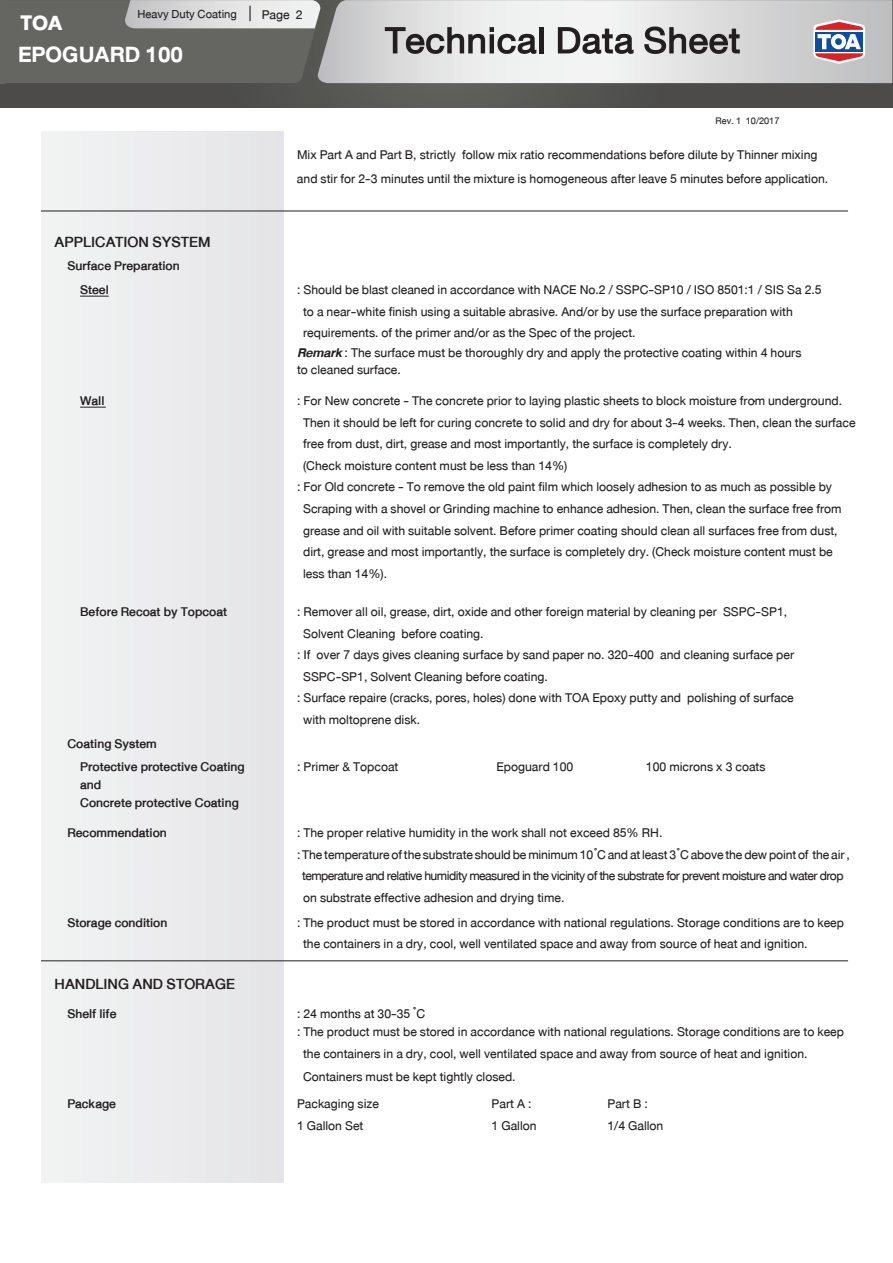
<style>
.page{position:relative;width:893px;height:1263px;background:#fff}
.page>*{position:absolute;margin:0;border:0;box-sizing:border-box;transform-origin:0 0}
.t1{font:500 54px "DB Helvethaica X";color:#231f20}
.t2{font:700 31.5px "DB Helvethaica X";color:#fff}
.t3{font:900 29.25px "DB Helvethaica X";color:#fff}
.t4{font:500 21px "DB Helvethaica X";color:#231f20}
.t5{font:18px/21.6px "DB Helvethaica X";color:#231f20}
.t6{font:500 18px/18px "DB Helvethaica X";color:#231f20}
.t7{font:18px "DB Helvethaica X";letter-spacing:-.03em;color:#231f20}
.t8{font:16.5px "DB Helvethaica X";color:#231f20}
.t9{font:13.5px "DB Helvethaica X";color:#231f20}
.s1{font-weight:700;font-style:italic}
</style>
<div class="page">
<img style="left:0;top:83px;width:892px;height:24px">
<img style="left:321px;top:0;width:571px;height:83px">
<svg style="left:813px;top:20px;width:52px;height:44px"></svg>
<svg style="left:5px;top:0;width:316px;height:83px;background:#7d7d7b"></svg>
<div style="left:0;top:0;width:5px;height:83px;background:#656562"></div>
<svg style="left:80px;top:296px;width:29px;height:1px"></svg>
<svg style="left:80px;top:407px;width:26px;height:1px"></svg>
<hr style="left:41px;top:211px;width:807px;height:1px;background:#231f20">
<hr style="left:41px;top:960px;width:807px;height:1px;background:#231f20">
<h3 class="t3" style="left:21px;top:6px;width:43px">TOA</h3>
<p class="t8" style="left:137px;top:5px;width:101px">Heavy Duty Coating</p>
<h2 class="t2" style="left:18px;top:36px;width:166px">EPOGUARD 100</h2>
<p class="t4" style="left:55px;top:230px;width:157px">APPLICATION SYSTEM</p>
<p class="t6" style="left:80px;top:254px;width:101px;line-height:23.7px;text-indent:-13px">Surface Preparation<br>Steel</p>
<p class="t5" style="left:262px;top:3px;width:42px">Page 2</p>
<h1 class="t1" style="left:384px;top:10px;width:358px">Technical Data Sheet</h1>
<p class="t9" style="left:716px;top:113px;width:65px">Rev. 1 10/2017</p>
<p class="t5" style="left:297px;top:143px;width:533px;line-height:23.7px">Mix Part A and Part B, strictly follow mix ratio recommendations before dilute by Thinner mixing and stir for 2-3 minutes until the mixture is homogeneous after leave 5 minutes before application.</p>
<p class="t5" style="left:303px;top:279px;width:520px;text-indent:-6px">: Should be blast cleaned in accordance with NACE No.2 / SSPC-SP10 / ISO 8501:1 / SIS Sa 2.5 to a near-white finish using a suitable abrasive. And/or by use the surface preparation with requirements. of the primer and/or as the Spec of the project.</p>
<p class="t5" style="left:297px;top:343px;width:506px;line-height:17.7px"><span class="s1">Remark</span> : The surface must be thoroughly dry and apply the protective coating within 4 hours to cleaned surface.</p>
<p class="t5" style="left:297px;top:390px;width:547px">: For New concrete - The concrete prior to laying plastic sheets to block moisture from underground.</p>
<p class="t5" style="left:303px;top:411px;width:554px">Then it should be left for curing concrete to solid and dry for about 3-4 weeks. Then, clean the surface</p>
<p class="t5" style="left:303px;top:433px;width:430px">free from dust, dirt, grease and most importantly, the surface is completely dry.</p>
<p class="t5" style="left:303px;top:455px;width:266px">(Check moisture content must be less than 14%)</p>
<p class="t5" style="left:297px;top:476px;width:536px">: For Old concrete - To remove the old paint film which loosely adhesion to as much as possible by</p>
<p class="t5" style="left:303px;top:498px;width:540px">Scraping with a shovel or Grinding machine to enhance adhesion. Then, clean the surface free from</p>
<p class="t5" style="left:303px;top:519px;width:536px">grease and oil with suitable solvent. Before primer coating should clean all surfaces free from dust,</p>
<p class="t5" style="left:303px;top:541px;width:531px">dirt, grease and most importantly, the surface is completely dry. (Check moisture content must be</p>
<p class="t5" style="left:303px;top:563px;width:86px">less than 14%).</p>
<p class="t5" style="left:297px;top:601px;width:492px">: Remover all oil, grease, dirt, oxide and other foreign material by cleaning per SSPC-SP1,</p>
<p class="t5" style="left:303px;top:622px;width:182px">Solvent Cleaning before coating.</p>
<p class="t5" style="left:297px;top:644px;width:499px">: If over 7 days gives cleaning surface by sand paper no. 320-400 and cleaning surface per</p>
<p class="t5" style="left:303px;top:666px;width:246px">SSPC-SP1, Solvent Cleaning before coating.</p>
<p class="t5" style="left:297px;top:687px;width:498px">: Surface repaire (cracks, pores, holes) done with TOA Epoxy putty and polishing of surface</p>
<p class="t5" style="left:303px;top:709px;width:118px">with moltoprene disk.</p>
<p class="t6" style="left:80px;top:392px;width:26px">Wall</p>
<p class="t5" style="left:753px;top:387px;width:5px">.</p>
<p class="t6" style="left:80px;top:603px;width:149px">Before Recoat by Topcoat</p>
<p class="t6" style="left:67px;top:734px;width:91px">Coating System</p>
<p class="t6" style="left:80px;top:758px;width:166px">Protective protective Coating and<br>Concrete protective Coating</p>
<p class="t5" style="left:297px;top:756px;width:103px">: Primer &amp; Topcoat</p>
<p class="t5" style="left:496px;top:756px;width:78px">Epoguard 100</p>
<p class="t5" style="left:646px;top:756px;width:121px">100 microns x 3 coats</p>
<p class="t6" style="left:67px;top:824px;width:101px">Recommendation</p>
<p class="t5" style="left:297px;top:822px;width:367px">: The proper relative humidity in the work shall not exceed 85% RH.</p>
<p class="t5" style="left:297px;top:843px;width:554px">: The temperature of the substrate should be minimum 10 ํC and at least 3 ํC above the dew point of the air ,</p>
<p class="t7" style="left:302px;top:866px;width:543px">temperature and relative humidity measured in the vicinity of the substrate for prevent moisture and water drop</p>
<p class="t5" style="left:303px;top:887px;width:263px">on substrate effective adhesion and drying time.</p>
<p class="t6" style="left:67px;top:913px;width:102px">Storage condition</p>
<p class="t5" style="left:303px;top:911px;width:542px;text-indent:-6px">: The product must be stored in accordance with national regulations. Storage conditions are to keep the containers in a dry, cool, well ventilated space and away from source of heat and ignition.</p>
<p class="t4" style="left:55px;top:972px;width:182px">HANDLING AND STORAGE</p>
<p class="t6" style="left:67px;top:1004px;width:51px">Shelf life</p>
<p class="t5" style="left:297px;top:1003px;width:130px">: 24 months at 30-35 ํC</p>
<p class="t5" style="left:303px;top:1021px;width:542px;text-indent:-6px">: The product must be stored in accordance with national regulations. Storage conditions are to keep the containers in a dry, cool, well ventilated space and away from source of heat and ignition.</p>
<p class="t6" style="left:67px;top:1095px;width:50px">Package</p>
<p class="t5" style="left:303px;top:1066px;width:214px">Containers must be kept tightly closed.</p>
<p class="t5" style="left:297px;top:1093px;width:83px">Packaging size</p>
<p class="t5" style="left:492px;top:1093px;width:41px">Part A :</p>
<p class="t5" style="left:607px;top:1093px;width:42px">Part B :</p>
<p class="t5" style="left:297px;top:1115px;width:68px">1 Gallon Set</p>
<p class="t5" style="left:492px;top:1115px;width:47px">1 Gallon</p>
<p class="t5" style="left:607px;top:1115px;width:57px">1/4 Gallon</p>
</div>
